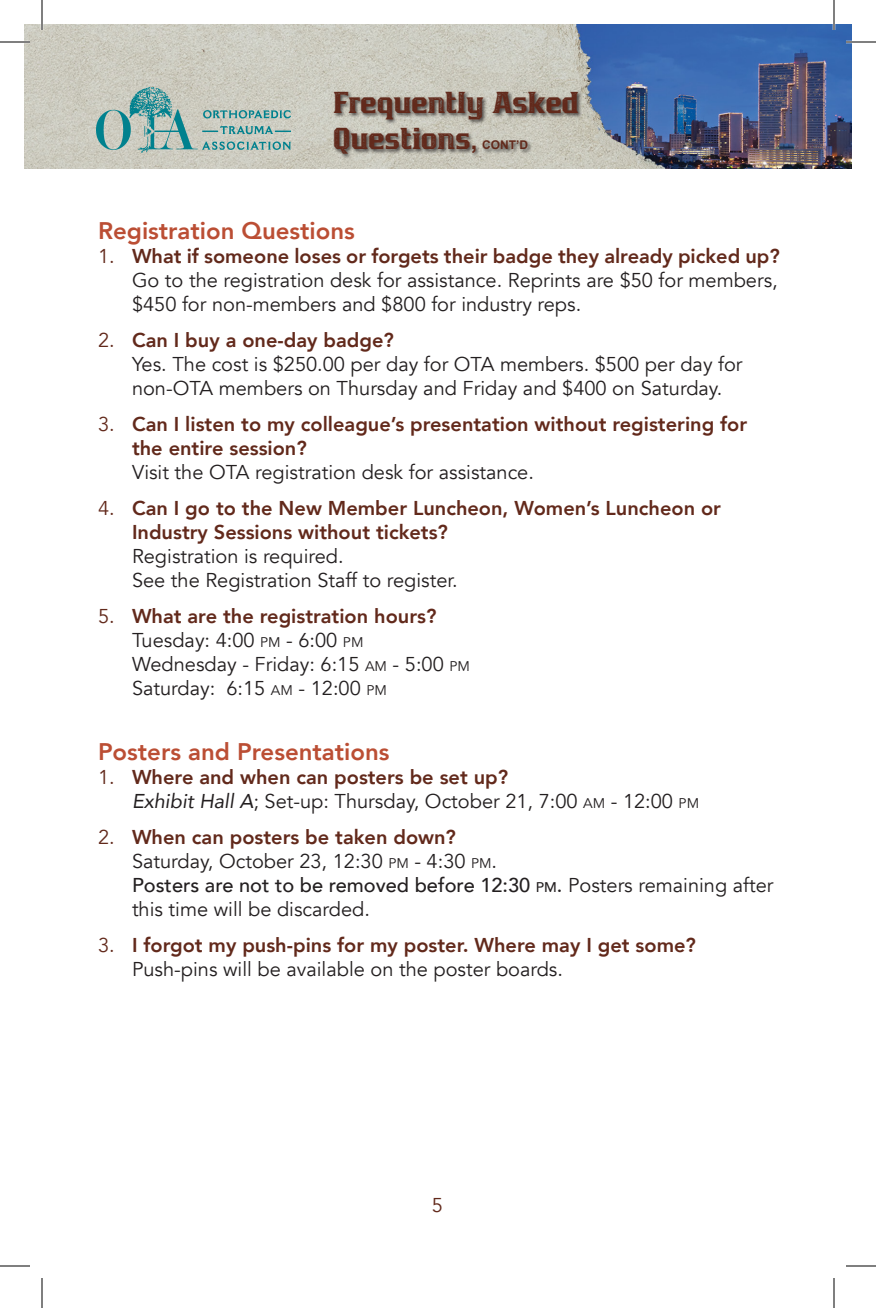
<style>
.page{position:relative;width:876px;height:1308px;background:#fff}
.page>*{position:absolute;margin:0;border:0;box-sizing:border-box;transform-origin:0 0}
.t1{font:32px "Bronzier Rusty";letter-spacing:.01em;color:#62291b;scale:1.1 1}
.t2{font:800 24px "Avenir";color:#bb4e34}
.t3{font:20px/24px "Avenir";color:#231f20}
.t4{font:800 20px/24px "Avenir";color:#62291b}
.t5{font:20px "Avenir";color:#62291b}
.s1{font-family:"Arial";font-weight:700;font-size:24px}
.s2{font-family:"Arial";font-weight:700;font-size:12px}
.s3{font-weight:400}
.s4{font-size:14px}
.s5{font-style:italic}
.s6{font-weight:500}
.s7{font-weight:500;font-size:14px}
</style>
<div class="page">
<img style="left:25px;top:24px;width:827px;height:144px">
<img style="left:97px;top:88px;width:193px;height:64px">
<div style="left:332px;top:91px;width:251px;height:68px;background:#231f20;opacity:.75"></div>
<hr style="left:0;top:41px;width:30px;height:2px;background:#fff">
<hr style="left:846px;top:41px;width:30px;height:2px;background:#fff">
<hr style="left:41px;top:0;width:2px;height:30px;background:#fff">
<hr style="left:833px;top:0;width:2px;height:30px;background:#fff">
<hr style="left:0;top:42px;width:30px;height:1px;background:#000">
<hr style="left:846px;top:42px;width:30px;height:1px;background:#000">
<hr style="left:0;top:1266px;width:30px;height:1px;background:#000">
<hr style="left:846px;top:1266px;width:30px;height:1px;background:#000">
<hr style="left:42px;top:0;width:1px;height:30px;background:#000">
<hr style="left:42px;top:1278px;width:1px;height:30px;background:#000">
<hr style="left:834px;top:0;width:1px;height:30px;background:#000">
<hr style="left:834px;top:1278px;width:1px;height:30px;background:#000">
<p class="t1" style="left:334px;top:86px;width:224px">Frequently Asked</p>
<p class="t1" style="left:334px;top:122px;width:178px">Questions<span class="s1">,</span> <span class="s2">CONT’D</span></p>
<p class="t2" style="left:98px;top:212px;width:258px">Registration Questions</p>
<p class="t4" style="left:98px;top:244px;width:683px"><span class="s3">1.</span> What if someone loses or forgets their badge they already picked up?</p>
<p class="t3" style="left:132px;top:269px;width:647px">Go to the registration desk for assistance. Reprints are $50 for members,</p>
<p class="t3" style="left:132px;top:293px;width:447px">$450 for non-members and $800 for industry reps.</p>
<p class="t4" style="left:98px;top:328px;width:297px"><span class="s3">2.</span> Can I buy a one-day badge?</p>
<p class="t3" style="left:132px;top:353px;width:612px">Yes. The cost is $250.00 per day for OTA members. $500 per day for</p>
<p class="t3" style="left:132px;top:377px;width:588px">non-OTA members on Thursday and Friday and $400 on Saturday.</p>
<p class="t4" style="left:132px;top:412px;width:617px;text-indent:-34px"><span class="s3">3.</span> Can I listen to my colleague’s presentation without registering for the entire session?</p>
<p class="t3" style="left:132px;top:461px;width:400px">Visit the OTA registration desk for assistance.</p>
<p class="t4" style="left:98px;top:496px;width:625px"><span class="s3">4.</span> Can I go to the New Member Luncheon, Women’s Luncheon or</p>
<p class="t4" style="left:132px;top:520px;width:317px">Industry Sessions without tickets?</p>
<p class="t3" style="left:132px;top:545px;width:210px">Registration is required.</p>
<p class="t3" style="left:132px;top:569px;width:324px">See the Registration Staff to register.</p>
<p class="t4" style="left:98px;top:604px;width:340px"><span class="s3">5.</span> What are the registration hours?</p>
<p class="t3" style="left:132px;top:629px;width:233px">Tuesday: 4:00 <span class="s4">PM</span> - 6:00 <span class="s4">PM</span></p>
<p class="t3" style="left:132px;top:653px;width:339px">Wednesday - Friday: 6:15 <span class="s4">AM</span> - 5:00 <span class="s4">PM</span></p>
<p class="t3" style="left:132px;top:677px;width:256px">Saturday: 6:15 <span class="s4">AM</span> - 12:00 <span class="s4">PM</span></p>
<p class="t2" style="left:98px;top:733px;width:293px">Posters and Presentations</p>
<p class="t4" style="left:98px;top:765px;width:412px"><span class="s3">1.</span> Where and when can posters be set up?</p>
<p class="t3" style="left:132px;top:790px;width:569px"><span class="s5">Exhibit Hall A</span>; Set-up: Thursday, October 21, 7:00 <span class="s4">AM</span> - 12:00 <span class="s4">PM</span></p>
<p class="t4" style="left:98px;top:825px;width:359px"><span class="s3">2.</span> When can posters be taken down?</p>
<p class="t3" style="left:132px;top:850px;width:363px">Saturday, October 23, 12:30 <span class="s4">PM</span> - 4:30 <span class="s4">PM</span>.</p>
<p class="t3" style="left:132px;top:874px;width:643px"><span class="s6">Posters are not to be removed before 12:30</span> <span class="s7">pm</span><span class="s6">.</span> Posters remaining after this time will be discarded.</p>
<p class="t4" style="left:98px;top:933px;width:599px"><span class="s3">3.</span> I forgot my push-pins for my poster. Where may I get some?</p>
<p class="t3" style="left:132px;top:958px;width:429px">Push-pins will be available on the poster boards.</p>
<p class="t5" style="left:432px;top:1193px;width:13px">5</p>
</div>
